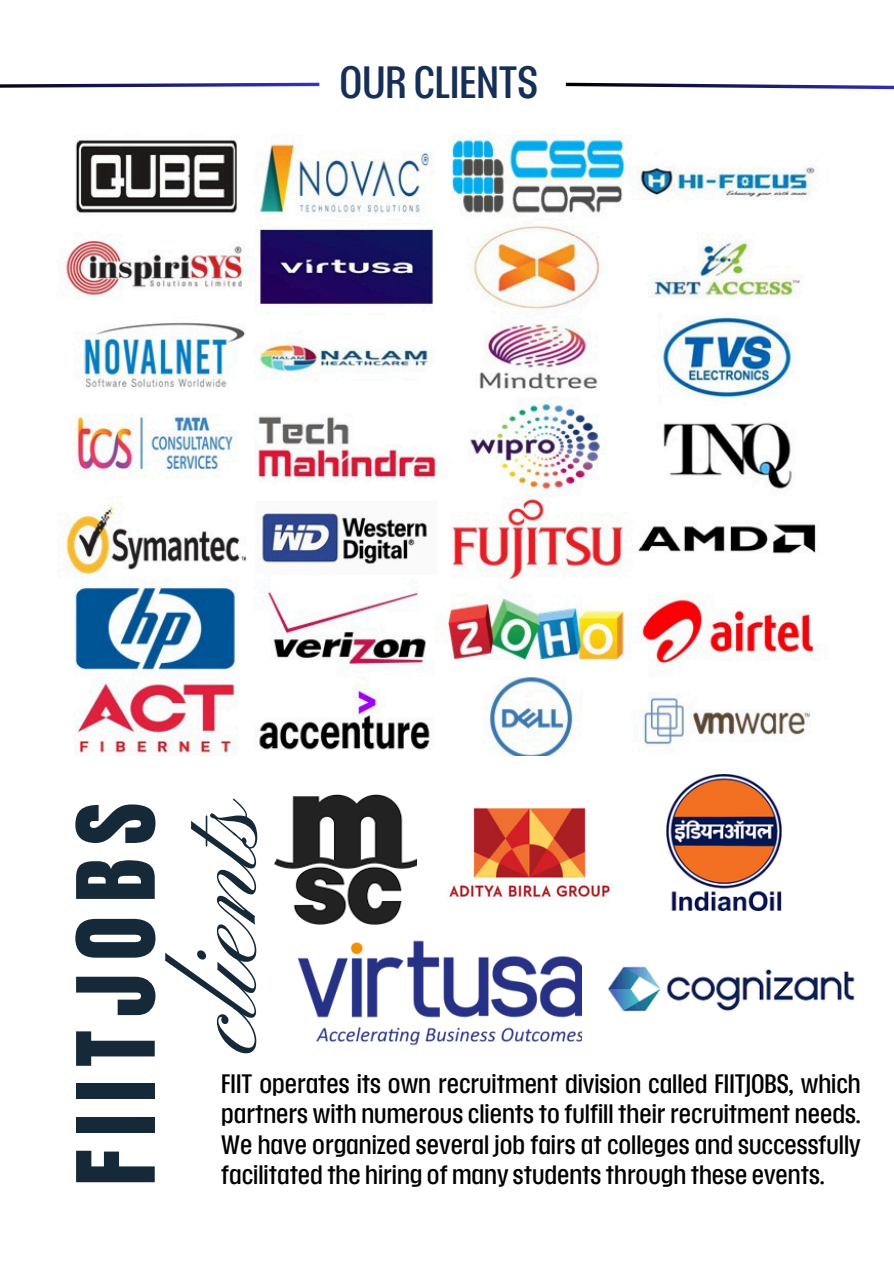
<style>
.page{position:relative;width:894px;height:1264px;background:#fff}
.page>*{position:absolute;margin:0;border:0;box-sizing:border-box;transform-origin:0 0}
.t1{font:116.7px "Pinyon Script";color:#162939}
.t2{font:91.5px "Anton";letter-spacing:.15em;color:#162939}
.t3{font:expanded 38.1px "Placard Next";color:#162f56}
.t4{font:expanded 22.5px/30.3px "Placard Next";color:#000;text-align:justify}
</style>
<div class="page">
<img style="left:62px;top:135px;width:756px;height:620px">
<svg style="left:565px;top:82px;width:328px;height:8px"></svg>
<svg style="left:0;top:82px;width:320px;height:6px"></svg>
<img style="left:274px;top:794px;width:142px;height:131px">
<img style="left:448px;top:807px;width:162px;height:91px">
<img style="left:666px;top:774px;width:115px;height:136px">
<img style="left:298px;top:940px;width:283px;height:106px">
<img style="left:608px;top:966px;width:247px;height:46px">
<p class="t3" style="left:339px;top:56px;width:200px">OUR CLIENTS</p>
<p class="t2" style="left:50px;top:1185px;width:384px;rotate:-90deg">FIITJOBS</p>
<p class="t1" style="left:155px;top:1046px;width:264px;rotate:-90deg">clients</p>
<p class="t4" style="left:221px;top:1068px;width:640px">FIIT operates its own recruitment division called FIITJOBS, which partners with numerous clients to fulfill their recruitment needs.<br>We have organized several job fairs at colleges and successfully facilitated the hiring of many students through these events.</p>
</div>
